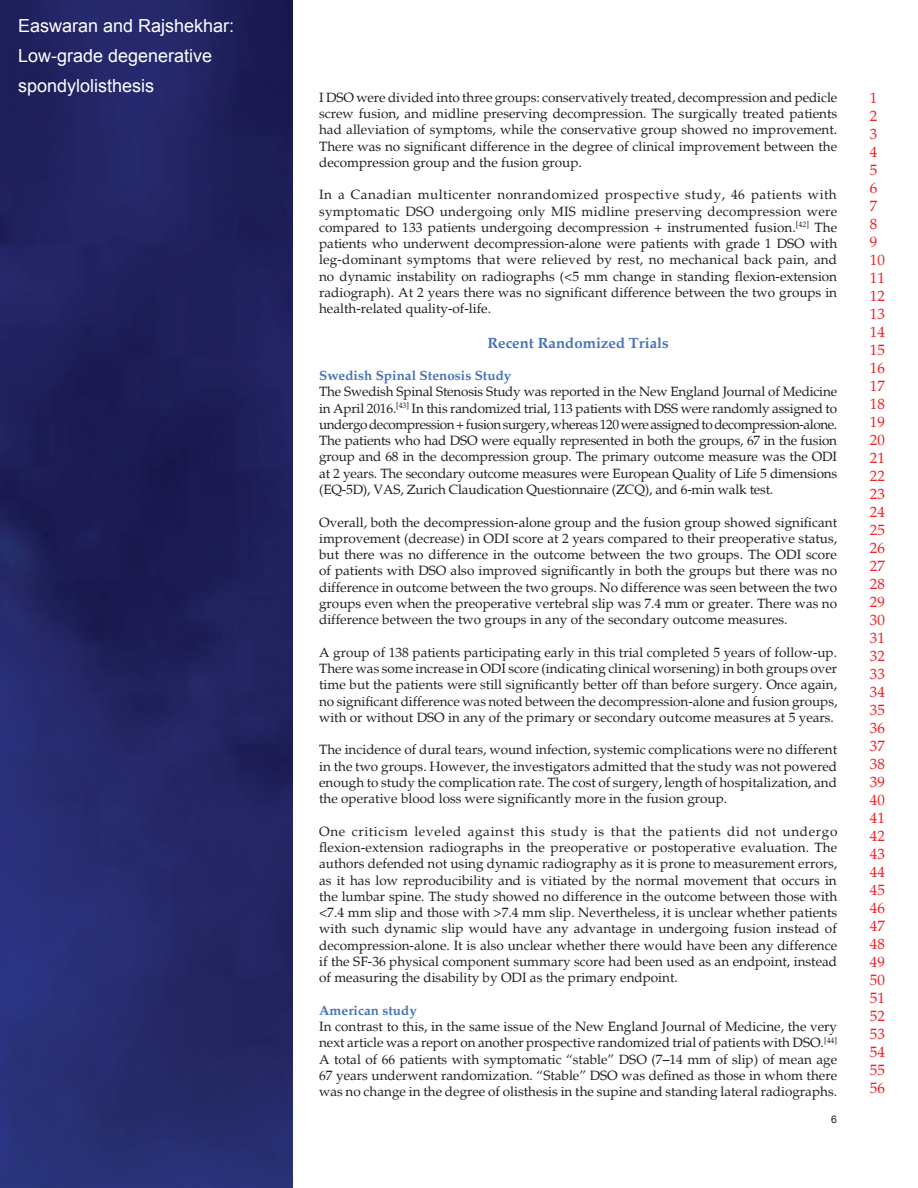
<style>
.page{position:relative;width:918px;height:1188px;background:#fff}
.page>*{position:absolute;margin:0;border:0;box-sizing:border-box;transform-origin:0 0}
.t1{font:18px/30px "Arial";color:#fff}
.t2{font:15px/18px "Palatino";color:#ee1d23}
.t3{font:700 15px "Palatino";color:#4772b9}
.TX{font:13.5px/16.4px "Palatino";color:#231f20;text-align:justify}
.t4{font:700 13.5px "Palatino";color:#4772b9}
.t5{font:10.5px "Arial";color:#231f20}
</style>
<div class="page">
<img style="left:0;top:0;width:292px;height:1188px">
<h1 class="t1" style="left:18px;top:11px;width:218px">Easwaran and Rajshekhar:<br>Low-grade degenerative spondylolisthesis</h1>
<p class="TX" style="left:319px;top:89px;width:520px">I DSO were divided into three groups: conservatively treated, decompression and pedicle screw fusion, and midline preserving decompression. The surgically treated patients had alleviation of symptoms, while the conservative group showed no improvement.<br>There was no significant difference in the degree of clinical improvement between the decompression group and the fusion group.</p>
<p class="TX" style="left:319px;top:187px;width:520px">In a Canadian multicenter nonrandomized prospective study, 46 patients with symptomatic DSO undergoing only MIS midline preserving decompression were compared to 133 patients undergoing decompression + instrumented fusion.<sup>[42]</sup> The patients who underwent decompression-alone were patients with grade 1 DSO with leg-dominant symptoms that were relieved by rest, no mechanical back pain, and no dynamic instability on radiographs (&lt;5 mm change in standing flexion-extension radiograph). At 2 years there was no significant difference between the two groups in health-related quality-of-life.</p>
<h1 class="t3" style="left:487px;top:334px;width:183px">Recent Randomized Trials</h1>
<h2 class="t4" style="left:319px;top:368px;width:194px">Swedish Spinal Stenosis Study</h2>
<p class="TX" style="left:319px;top:384px;width:520px">The Swedish Spinal Stenosis Study was reported in the New England Journal of Medicine in April 2016.<sup>[43]</sup> In this randomized trial, 113 patients with DSS were randomly assigned to undergo decompression + fusion surgery, whereas 120 were assigned to decompression-alone.<br>The patients who had DSO were equally represented in both the groups, 67 in the fusion group and 68 in the decompression group. The primary outcome measure was the ODI at 2 years. The secondary outcome measures were European Quality of Life 5 dimensions (EQ-5D), VAS, Zurich Claudication Questionnaire (ZCQ), and 6-min walk test.</p>
<p class="TX" style="left:319px;top:514px;width:520px">Overall, both the decompression-alone group and the fusion group showed significant improvement (decrease) in ODI score at 2 years compared to their preoperative status, but there was no difference in the outcome between the two groups. The ODI score of patients with DSO also improved significantly in both the groups but there was no difference in outcome between the two groups. No difference was seen between the two groups even when the preoperative vertebral slip was 7.4 mm or greater. There was no difference between the two groups in any of the secondary outcome measures.</p>
<p class="TX" style="left:319px;top:644px;width:520px">A group of 138 patients participating early in this trial completed 5 years of follow-up.<br>There was some increase in ODI score (indicating clinical worsening) in both groups over time but the patients were still significantly better off than before surgery. Once again, no significant difference was noted between the decompression-alone and fusion groups, with or without DSO in any of the primary or secondary outcome measures at 5 years.</p>
<p class="TX" style="left:319px;top:742px;width:520px">The incidence of dural tears, wound infection, systemic complications were no different in the two groups. However, the investigators admitted that the study was not powered enough to study the complication rate. The cost of surgery, length of hospitalization, and the operative blood loss were significantly more in the fusion group.</p>
<p class="TX" style="left:319px;top:823px;width:520px">One criticism leveled against this study is that the patients did not undergo flexion-extension radiographs in the preoperative or postoperative evaluation. The authors defended not using dynamic radiography as it is prone to measurement errors, as it has low reproducibility and is vitiated by the normal movement that occurs in the lumbar spine. The study showed no difference in the outcome between those with &lt;7.4 mm slip and those with &gt;7.4 mm slip. Nevertheless, it is unclear whether patients with such dynamic slip would have any advantage in undergoing fusion instead of decompression-alone. It is also unclear whether there would have been any difference if the SF-36 physical component summary score had been used as an endpoint, instead of measuring the disability by ODI as the primary endpoint.</p>
<h2 class="t4" style="left:319px;top:1002px;width:99px">American study</h2>
<p class="TX" style="left:319px;top:1019px;width:520px">In contrast to this, in the same issue of the New England Journal of Medicine, the very next article was a report on another prospective randomized trial of patients with DSO.<sup>[44] </sup>A total of 66 patients with symptomatic “stable” DSO (7–14 mm of slip) of mean age 67 years underwent randomization. “Stable” DSO was defined as those in whom there was no change in the degree of olisthesis in the supine and standing lateral radiographs.</p>
<p class="t5" style="left:831px;top:1112px;width:7px">6</p>
<p class="t2" style="left:870px;top:89px;width:16px">1<br>2<br>3<br>4<br>5<br>6<br>7<br>8<br>9<br>10<br>11<br>12<br>13<br>14<br>15<br>16<br>17<br>18<br>19<br>20<br>21<br>22<br>23<br>24<br>25<br>26<br>27<br>28<br>29<br>30<br>31<br>32<br>33<br>34<br>35<br>36<br>37<br>38<br>39<br>40<br>41<br>42<br>43<br>44<br>45<br>46<br>47<br>48<br>49<br>50<br>51<br>52<br>53<br>54<br>55<br>56</p>
</div>
